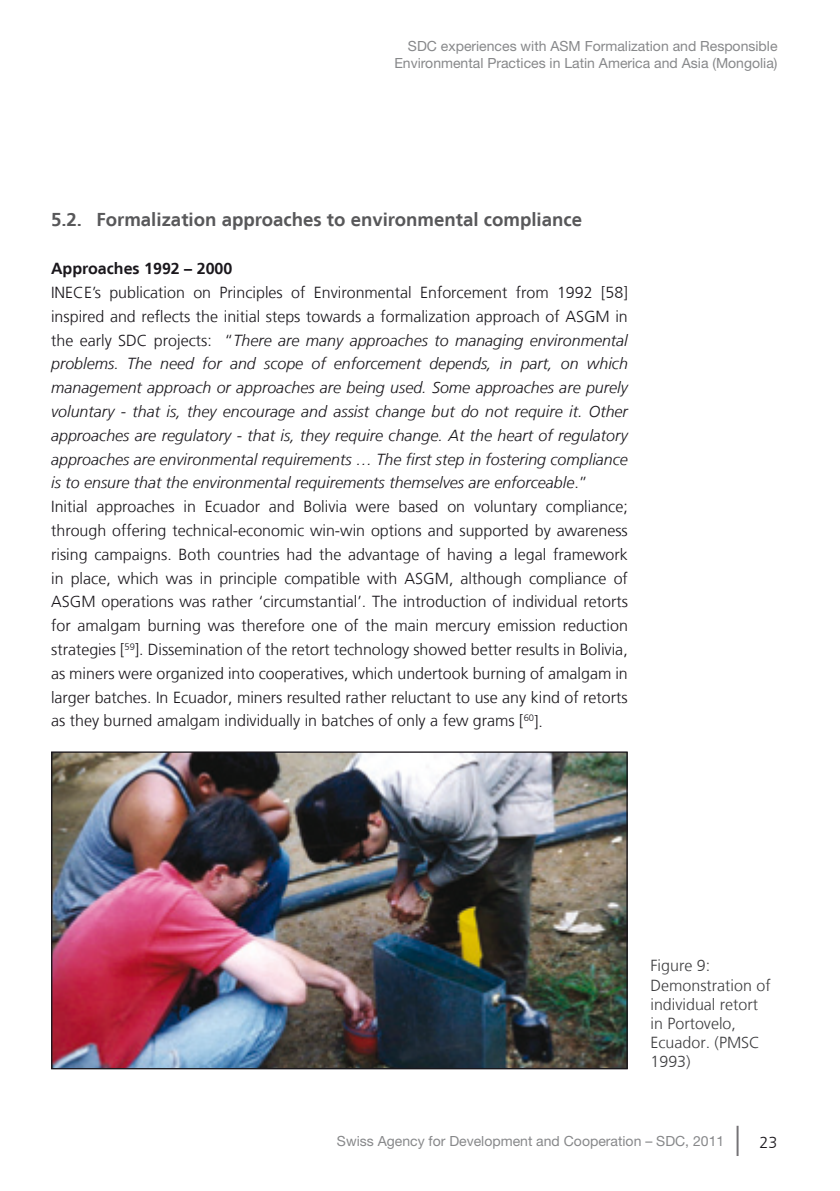
<style>
.page{position:relative;width:840px;height:1191px;background:#fff}
.page>*{position:absolute;margin:0;border:0;box-sizing:border-box;transform-origin:0 0}
.t1{font:700 18.6px "Frutiger LT";color:#58585a}
.t2{font:300 16px/23.8px "Frutiger LT";color:#1a171c}
.t3{font:300 16px/19.2px "Frutiger LT";color:#3e3e40}
.t4{font:700 16px "Frutiger LT";color:#1a171c}
.t5{font:14px/16.8px "Helvetica Neue LT Std";color:#87888a;text-align:right}
.s1{font-style:italic}
</style>
<div class="page">
<hr style="left:736px;top:1125px;width:2px;height:31px;background:#1a171c">
<img style="left:53px;top:753px;width:572px;height:314px">
<p class="t5" style="left:394px;top:37px;width:384px">SDC experiences with ASM Formalization and Responsible<br>Environmental Practices in Latin America and Asia (Mongolia)</p>
<p class="t1" style="left:51px;top:209px;width:532px">5.2. Formalization approaches to environmental compliance</p>
<p class="t4" style="left:51px;top:259px;width:183px">Approaches 1992 – 2000</p>
<p class="t2" style="left:51px;top:281px;width:578px">INECE’s publication on Principles of Environmental Enforcement from 1992 [58] inspired and reflects the initial steps towards a formalization approach of ASGM in the early SDC projects: “<span class="s1">There are many approaches to managing environmental problems. The need for and scope of enforcement depends, in part, on which management approach or approaches are being used. Some approaches are purely voluntary - that is, they encourage and assist change but do not require it. Other approaches are regulatory - that is, they require change. At the heart of regulatory approaches are environmental requirements … The first step in fostering compliance is to ensure that the environmental requirements themselves are enforceable</span>.” Initial approaches in Ecuador and Bolivia were based on voluntary compliance; through offering technical-economic win-win options and supported by awareness rising campaigns. Both countries had the advantage of having a legal framework in place, which was in principle compatible with ASGM, although compliance of ASGM operations was rather ‘circumstantial’. The introduction of individual retorts for amalgam burning was therefore one of the main mercury emission reduction strategies [<sup>59</sup>]. Dissemination of the retort technology showed better results in Bolivia, as miners were organized into cooperatives, which undertook burning of amalgam in larger batches. In Ecuador, miners resulted rather reluctant to use any kind of retorts as they burned amalgam individually in batches of only a few grams [<sup>60</sup>].</p>
<p class="t3" style="left:650px;top:956px;width:122px">Figure 9:<br>Demonstration of individual retort in Portovelo,<br>Ecuador. (PMSC<br>1993)</p>
<p class="t5" style="left:337px;top:1132px;width:388px">Swiss Agency for Development and Cooperation – SDC, 2011</p>
<p class="t2" style="left:759px;top:1131px;width:19px">23</p>
</div>
